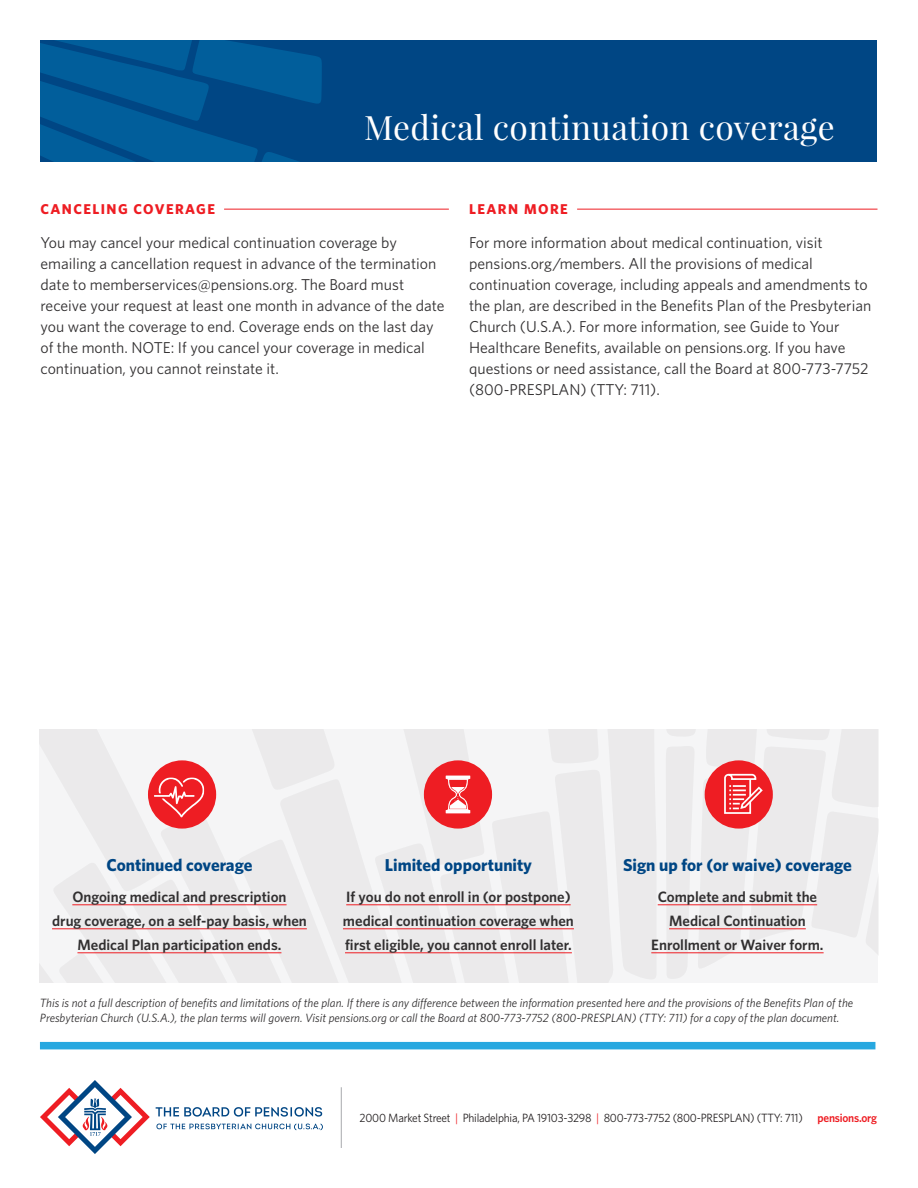
<style>
.page{position:relative;width:918px;height:1188px;background:#fff}
.page>*{position:absolute;margin:0;border:0;box-sizing:border-box;transform-origin:0 0}
.Masthead_Type{font:33.6px "Playfair Display";letter-spacing:.01em;color:#fff}
.t1{font:700 17.25px "Whitney";color:#004684}
.Body{font:15.75px/21px "Whitney";color:#312f30}
.t2{font:600 15px/24px "Whitney";color:#312f30;text-align:center}
.Subhead_Red{font:700 14.25px "Whitney";letter-spacing:.1em;color:#ee1d23}
.Body-2{font:italic 12px/15px "Whitney";color:#312f30}
.t3{font:12px "Whitney";letter-spacing:-.02em;color:#231f20;scale:.95 1}
.s1{color:#ee1d23}
.s2{font-weight:600;color:#ee1d23}
</style>
<div class="page">
<svg style="left:156px;top:1107px;width:166px;height:10px"></svg>
<svg style="left:156px;top:1124px;width:167px;height:6px"></svg>
<svg style="left:40px;top:1080px;width:110px;height:74px"></svg>
<hr style="left:341px;top:1087px;width:1px;height:61px;background:#a8a9ad">
<div style="left:40px;top:40px;width:838px;height:122px;background:#004684"></div>
<svg style="left:40px;top:40px;width:282px;height:122px"></svg>
<hr style="left:224px;top:209px;width:225px;height:1px;background:#ee1d23">
<hr style="left:577px;top:209px;width:301px;height:1px;background:#ee1d23">
<div style="left:40px;top:1042px;width:835px;height:7px;background:#27a8e0"></div>
<hr style="left:658px;top:905px;width:159px;height:1px;background:#ee1d23">
<hr style="left:651px;top:953px;width:173px;height:1px;background:#ee1d23">
<svg style="left:40px;top:729px;width:617px;height:253px"></svg>
<svg style="left:665px;top:729px;width:213px;height:250px"></svg>
<p class="Masthead_Type" style="left:364px;top:107px;width:472px">Medical continuation coverage</p>
<p class="Subhead_Red" style="left:40px;top:199px;width:176px">CANCELING COVERAGE</p>
<p class="Body" style="left:40px;top:232px;width:406px">You may cancel your medical continuation coverage by emailing a cancellation request in advance of the termination date to memberservices@pensions.org. The Board must receive your request at least one month in advance of the date you want the coverage to end. Coverage ends on the last day of the month. NOTE: If you cancel your coverage in medical continuation, you cannot reinstate it.</p>
<p class="Subhead_Red" style="left:469px;top:199px;width:100px">LEARN MORE</p>
<p class="Body" style="left:469px;top:232px;width:404px">For more information about medical continuation, visit pensions.org/members. All the provisions of medical continuation coverage, including appeals and amendments to the plan, are described in the Benefits Plan of the Presbyterian Church (U.S.A.). For more information, see Guide to Your Healthcare Benefits, available on pensions.org. If you have questions or need assistance, call the Board at 800-773-7752 (800-PRESPLAN) (TTY: 711).</p>
<p class="t1" style="left:106px;top:853px;width:147px">Continued coverage</p>
<p class="t2" style="left:52px;top:884px;width:256px">Ongoing medical and prescription<br>drug coverage, on a self-pay basis, when<br>Medical Plan participation ends.</p>
<p class="t1" style="left:385px;top:853px;width:149px">Limited opportunity</p>
<p class="t2" style="left:343px;top:884px;width:232px;text-align:left">If you do not enroll in (or postpone) medical continuation coverage when first eligible, you cannot enroll later.</p>
<p class="t1" style="left:623px;top:853px;width:230px">Sign up for (or waive) coverage</p>
<p class="t2" style="left:651px;top:884px;width:174px">Complete and submit the<br>Medical Continuation<br>Enrollment or Waiver form.</p>
<p class="Body-2" style="left:40px;top:995px;width:815px">This is not a full description of benefits and limitations of the plan. If there is any difference between the information presented here and the provisions of the Benefits Plan of the<br>Presbyterian Church (U.S.A.), the plan terms will govern. Visit pensions.org or call the Board at 800-773-7752 (800-PRESPLAN) (TTY: 711) for a copy of the plan document.</p>
<p class="t3" style="left:360px;top:1110px;width:546px">2000 Market Street <span class="s1">|</span> Philadelphia, PA 19103-3298 <span class="s1">|</span> 800-773-7752 (800-PRESPLAN) (TTY: 711) <span class="s2">pensions.org</span></p>
</div>
